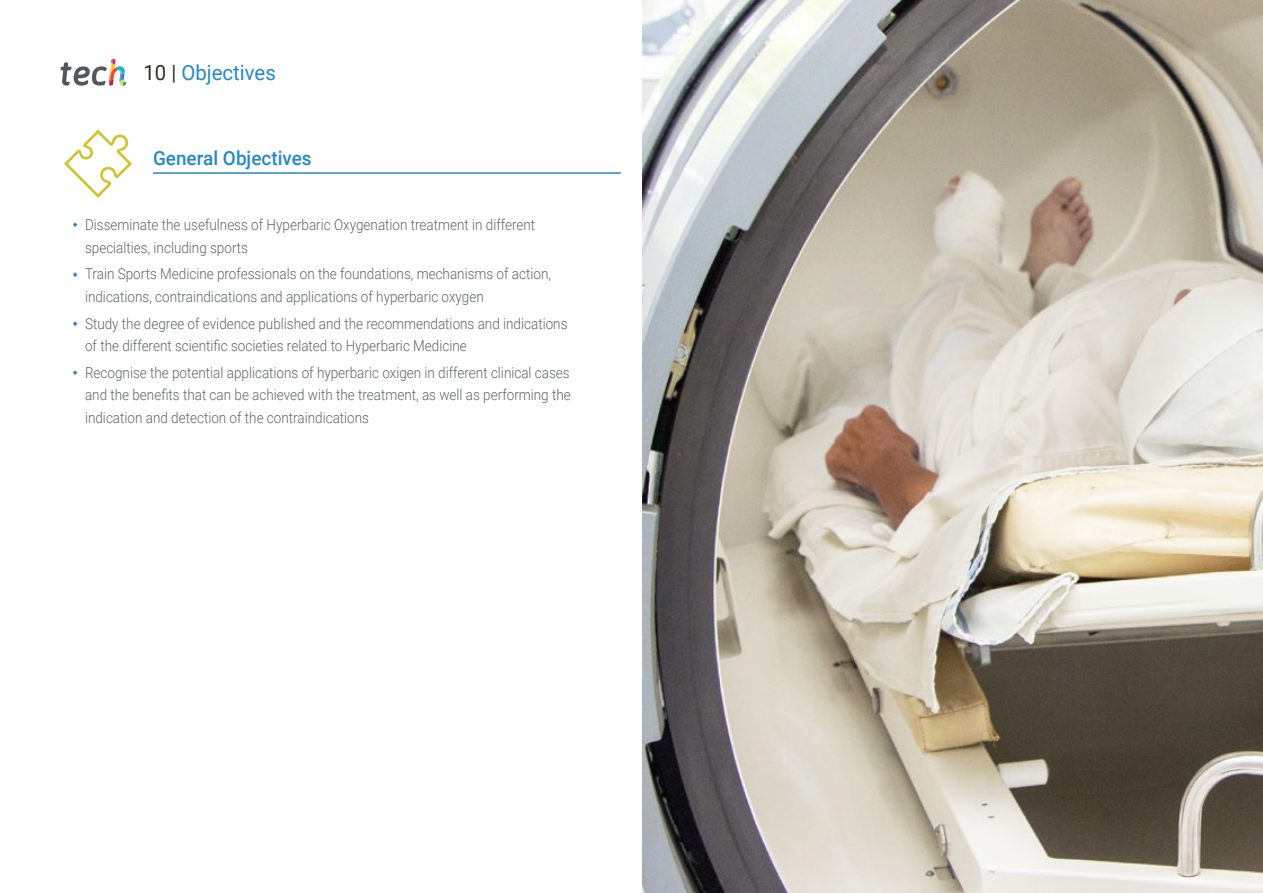
<style>
.page{position:relative;width:1263px;height:893px;background:#fff}
.page>*{position:absolute;margin:0;border:0;box-sizing:border-box;transform-origin:0 0}
.t1{font:21px "Roboto";color:#2488c9}
.t2{font:500 19.5px "Roboto";color:#2488c9}
.t3{font:300 15px/22.5px "Roboto";color:#61646a;scale:.9 1}
.s1{color:#312e20}
</style>
<div class="page">
<hr style="left:153px;top:173px;width:468px;height:1px;background:#2488c9">
<svg style="left:64px;top:130px;width:68px;height:68px"></svg>
<img style="left:642px;top:0;width:621px;height:893px">
<svg style="left:61px;top:59px;width:65px;height:27px"></svg>
<h1 class="t1" style="left:144px;top:57px;width:134px"><span class="s1">10 |</span> Objectives</h1>
<h2 class="t2" style="left:153px;top:144px;width:160px">General Objectives</h2>
<p class="t3" style="left:85px;top:213px;width:502px">Disseminate the usefulness of Hyperbaric Oxygenation treatment in different specialties, including sports</p>
<p class="t3" style="left:85px;top:262px;width:519px">Train Sports Medicine professionals on the foundations, mechanisms of action, indications, contraindications and applications of hyperbaric oxygen</p>
<p class="t3" style="left:85px;top:311px;width:538px">Study the degree of evidence published and the recommendations and indications of the different scientific societies related to Hyperbaric Medicine</p>
<p class="t3" style="left:85px;top:361px;width:541px;text-align:justify">Recognise the potential applications of hyperbaric oxigen in different clinical cases and the benefits that can be achieved with the treatment, as well as performing the indication and detection of the contraindications</p>
</div>
